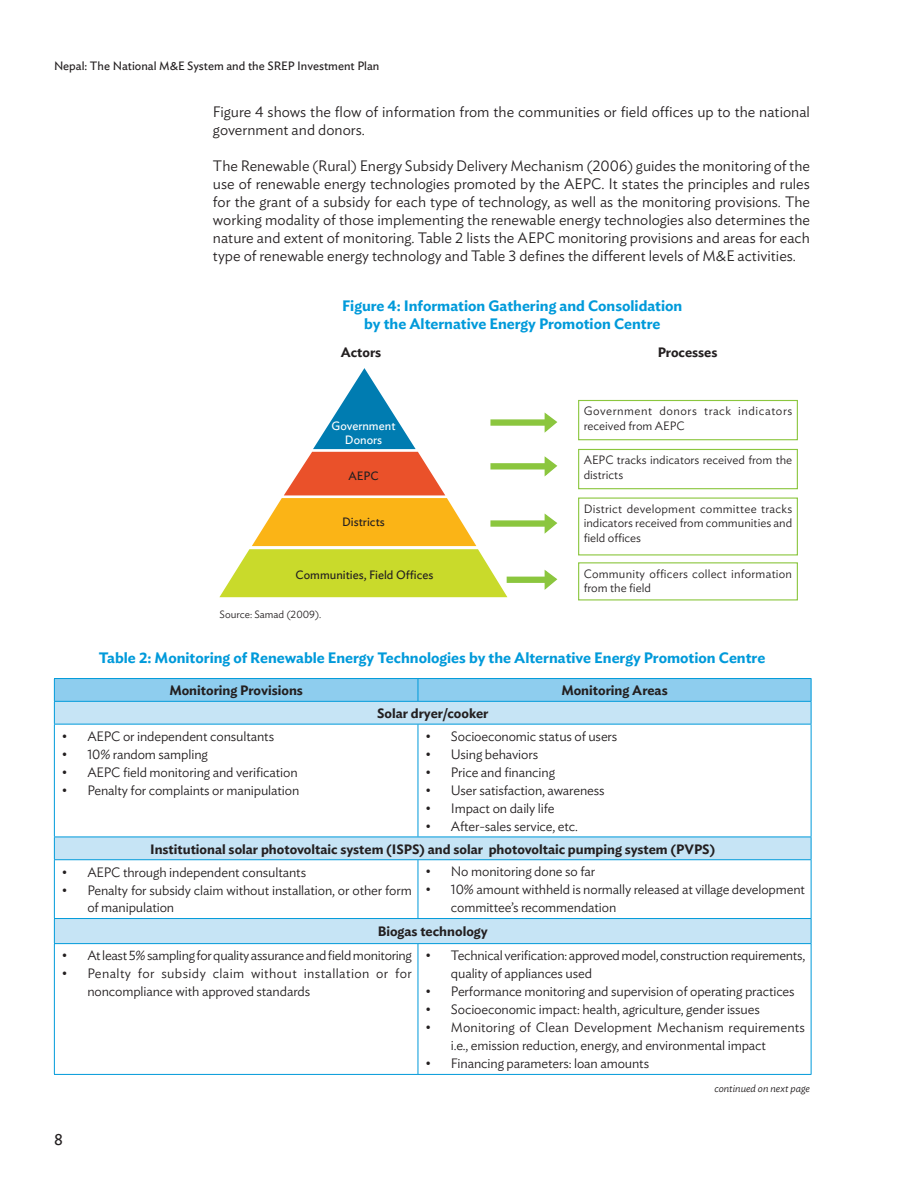
<style>
.page{position:relative;width:918px;height:1188px;background:#fff}
.page>*{position:absolute;margin:0;border:0;box-sizing:border-box;transform-origin:0 0}
.t1{font:16.5px "Ideal Sans";color:#231f20}
.BT{font:300 15px/18px "Ideal Sans";color:#231f20}
.table_title{font:600 15px "Ideal Sans";color:#009ada}
.Fig_title{font:600 15px/18px "Ideal Sans";color:#009ada;text-align:center}
.Table_bullet{font:300 13.5px/18px "Ideal Sans";letter-spacing:-.01em;color:#231f20}
.table_h1{font:600 13.5px "Ideal Sans";color:#231f20}
.Table_bullet-2{font:300 13.5px/18px "Ideal Sans";letter-spacing:.025em;color:#231f20}
.table_source{font:600 13.5px "Ideal Sans";color:#231f20}
.BT-2{font:300 12px/14.4px "Ideal Sans";color:#231f20}
.table_source-2{font:12px "Ideal Sans";color:#231f20}
.BT-3{font:300 12px/14.4px "Ideal Sans";letter-spacing:.045em;color:#231f20}
.table_source-3{font:12px/14.4px "Ideal Sans";color:#fff;text-align:center}
.Fig_source{font:300 10.5px "Ideal Sans";color:#231f20}
.Fig_source-2{font:italic 300 10.5px "Ideal Sans";color:#231f20}
</style>
<div class="page">
<svg style="left:55px;top:725px;width:756px;height:218px"></svg>
<hr style="left:54px;top:678px;width:364px;height:1px;background:#009ada">
<hr style="left:418px;top:678px;width:393px;height:1px;background:#009ada">
<svg style="left:54px;top:679px;width:758px;height:45px;background:#a4d6f0"></svg>
<hr style="left:54px;top:725px;width:1px;height:112px;background:#009ada">
<hr style="left:54px;top:724px;width:364px;height:1px;background:#009ada">
<hr style="left:418px;top:725px;width:1px;height:112px;background:#009ada">
<hr style="left:418px;top:724px;width:393px;height:1px;background:#009ada">
<hr style="left:811px;top:725px;width:1px;height:112px;background:#009ada">
<svg style="left:54px;top:838px;width:1px;height:21px"></svg>
<hr style="left:54px;top:837px;width:364px;height:1px;background:#009ada">
<hr style="left:418px;top:837px;width:393px;height:1px;background:#009ada">
<svg style="left:811px;top:837px;width:1px;height:22px"></svg>
<hr style="left:54px;top:860px;width:1px;height:58px;background:#009ada">
<hr style="left:54px;top:859px;width:364px;height:1px;background:#009ada">
<hr style="left:418px;top:860px;width:1px;height:58px;background:#009ada">
<hr style="left:418px;top:859px;width:393px;height:1px;background:#009ada">
<hr style="left:811px;top:860px;width:1px;height:58px;background:#009ada">
<svg style="left:54px;top:919px;width:1px;height:24px"></svg>
<hr style="left:54px;top:918px;width:364px;height:1px;background:#009ada">
<hr style="left:418px;top:918px;width:393px;height:1px;background:#009ada">
<svg style="left:811px;top:919px;width:1px;height:24px"></svg>
<hr style="left:54px;top:944px;width:1px;height:130px;background:#009ada">
<hr style="left:54px;top:943px;width:364px;height:1px;background:#009ada">
<hr style="left:418px;top:944px;width:1px;height:130px;background:#009ada">
<hr style="left:418px;top:943px;width:393px;height:1px;background:#009ada">
<hr style="left:811px;top:944px;width:1px;height:130px;background:#009ada">
<hr style="left:54px;top:1074px;width:364px;height:1px;background:#009ada">
<hr style="left:418px;top:1074px;width:393px;height:1px;background:#009ada">
<svg style="left:219px;top:368px;width:288px;height:229px"></svg>
<svg style="left:490px;top:419px;width:53px;height:7px"></svg>
<svg style="left:543px;top:412px;width:15px;height:21px"></svg>
<svg style="left:490px;top:463px;width:53px;height:7px"></svg>
<svg style="left:543px;top:456px;width:15px;height:21px"></svg>
<svg style="left:490px;top:520px;width:53px;height:7px"></svg>
<svg style="left:543px;top:513px;width:15px;height:21px"></svg>
<svg style="left:507px;top:577px;width:36px;height:6px"></svg>
<svg style="left:543px;top:569px;width:15px;height:21px"></svg>
<div style="left:578px;top:400px;width:220px;height:40px;border:1px solid #8bc63e"></div>
<div style="left:578px;top:449px;width:220px;height:40px;border:1px solid #8bc63e"></div>
<div style="left:578px;top:562px;width:220px;height:38px;border:1px solid #8bc63e"></div>
<p class="table_source-2" style="left:54px;top:57px;width:327px">Nepal: The National M&amp;E System and the SREP Investment Plan</p>
<p class="BT" style="left:213px;top:101px;width:598px">Figure 4 shows the flow of information from the communities or field offices up to the national government and donors.</p>
<p class="BT" style="left:213px;top:155px;width:599px;text-align:justify">The Renewable (Rural) Energy Subsidy Delivery Mechanism (2006) guides the monitoring of the use of renewable energy technologies promoted by the AEPC. It states the principles and rules for the grant of a subsidy for each type of technology, as well as the monitoring provisions. The working modality of those implementing the renewable energy technologies also determines the nature and extent of monitoring. Table 2 lists the AEPC monitoring provisions and areas for each type of renewable energy technology and Table 3 defines the different levels of M&amp;E activities.</p>
<p class="Fig_title" style="left:342px;top:296px;width:342px">Figure 4: Information Gathering and Consolidation by the Alternative Energy Promotion Centre</p>
<p class="table_source" style="left:341px;top:342px;width:42px">Actors</p>
<p class="table_source-3" style="left:332px;top:418px;width:65px">Government<br>Donors</p>
<p class="table_source-2" style="left:349px;top:466px;width:32px">AEPC</p>
<p class="table_source-2" style="left:342px;top:513px;width:44px">Districts</p>
<p class="table_source-2" style="left:296px;top:565px;width:139px">Communities, Field Offices</p>
<p class="table_source" style="left:658px;top:342px;width:61px">Processes</p>
<p class="BT-3" style="left:584px;top:403px;width:210px">Government donors track indicators received from AEPC</p>
<p class="BT-2" style="left:584px;top:452px;width:210px">AEPC tracks indicators received from the districts</p>
<p class="BT-2" style="left:584px;top:500px;width:210px;text-align:justify">District development committee tracks indicators received from communities and field offices</p>
<p class="BT-2" style="left:584px;top:565px;width:210px">Community officers collect information from the field</p>
<p class="Fig_source" style="left:220px;top:606px;width:103px">Source: Samad (2009).</p>
<p class="table_title" style="left:99px;top:646px;width:668px">Table 2: Monitoring of Renewable Energy Technologies by the Alternative Energy Promotion Centre</p>
<p class="table_h1" style="left:169px;top:680px;width:135px">Monitoring Provisions</p>
<p class="table_h1" style="left:561px;top:680px;width:108px">Monitoring Areas</p>
<p class="table_h1" style="left:377px;top:703px;width:113px">Solar dryer/cooker</p>
<p class="Table_bullet" style="left:62px;top:726px;width:214px">• AEPC or independent consultants</p>
<p class="Table_bullet" style="left:62px;top:744px;width:147px">• 10% random sampling</p>
<p class="Table_bullet" style="left:62px;top:762px;width:237px">• AEPC field monitoring and verification</p>
<p class="Table_bullet" style="left:62px;top:780px;width:239px">• Penalty for complaints or manipulation</p>
<p class="Table_bullet" style="left:425px;top:726px;width:193px">• Socioeconomic status of users</p>
<p class="Table_bullet" style="left:425px;top:744px;width:114px">• Using behaviors</p>
<p class="Table_bullet" style="left:425px;top:762px;width:131px">• Price and financing</p>
<p class="Table_bullet" style="left:425px;top:780px;width:181px">• User satisfaction, awareness</p>
<p class="Table_bullet" style="left:425px;top:798px;width:131px">• Impact on daily life</p>
<p class="Table_bullet" style="left:425px;top:816px;width:154px">• After-sales service, etc.</p>
<p class="table_h1" style="left:150px;top:838px;width:567px">Institutional solar photovoltaic system (ISPS) and solar photovoltaic pumping system (PVPS)</p>
<p class="Table_bullet" style="left:62px;top:862px;width:246px">• AEPC through independent consultants</p>
<p class="Table_bullet" style="left:87px;top:880px;width:326px;text-indent:-26px">• Penalty for subsidy claim without installation, or other form of manipulation</p>
<p class="Table_bullet" style="left:425px;top:862px;width:171px">• No monitoring done so far</p>
<p class="Table_bullet" style="left:451px;top:880px;width:356px;text-indent:-26px">• 10% amount withheld is normally released at village development committee’s recommendation</p>
<p class="table_h1" style="left:378px;top:921px;width:111px">Biogas technology</p>
<p class="Table_bullet" style="left:62px;top:946px;width:352px">• At least 5% sampling for quality assurance and field monitoring</p>
<p class="Table_bullet-2" style="left:87px;top:964px;width:326px;text-indent:-26px">• Penalty for subsidy claim without installation or for noncompliance with approved standards</p>
<p class="Table_bullet" style="left:451px;top:946px;width:356px;text-indent:-26px">• Technical verification: approved model, construction requirements, quality of appliances used</p>
<p class="Table_bullet" style="left:425px;top:982px;width:371px">• Performance monitoring and supervision of operating practices</p>
<p class="Table_bullet" style="left:425px;top:1000px;width:336px">• Socioeconomic impact: health, agriculture, gender issues</p>
<p class="Table_bullet" style="left:451px;top:1017px;width:356px;text-indent:-26px">• Monitoring of Clean Development Mechanism requirements i.e., emission reduction, energy, and environmental impact</p>
<p class="Table_bullet" style="left:425px;top:1053px;width:225px">• Financing parameters: loan amounts</p>
<p class="Fig_source-2" style="left:714px;top:1080px;width:97px">continued on next page</p>
<p class="t1" style="left:54px;top:1127px;width:10px">8</p>
</div>
